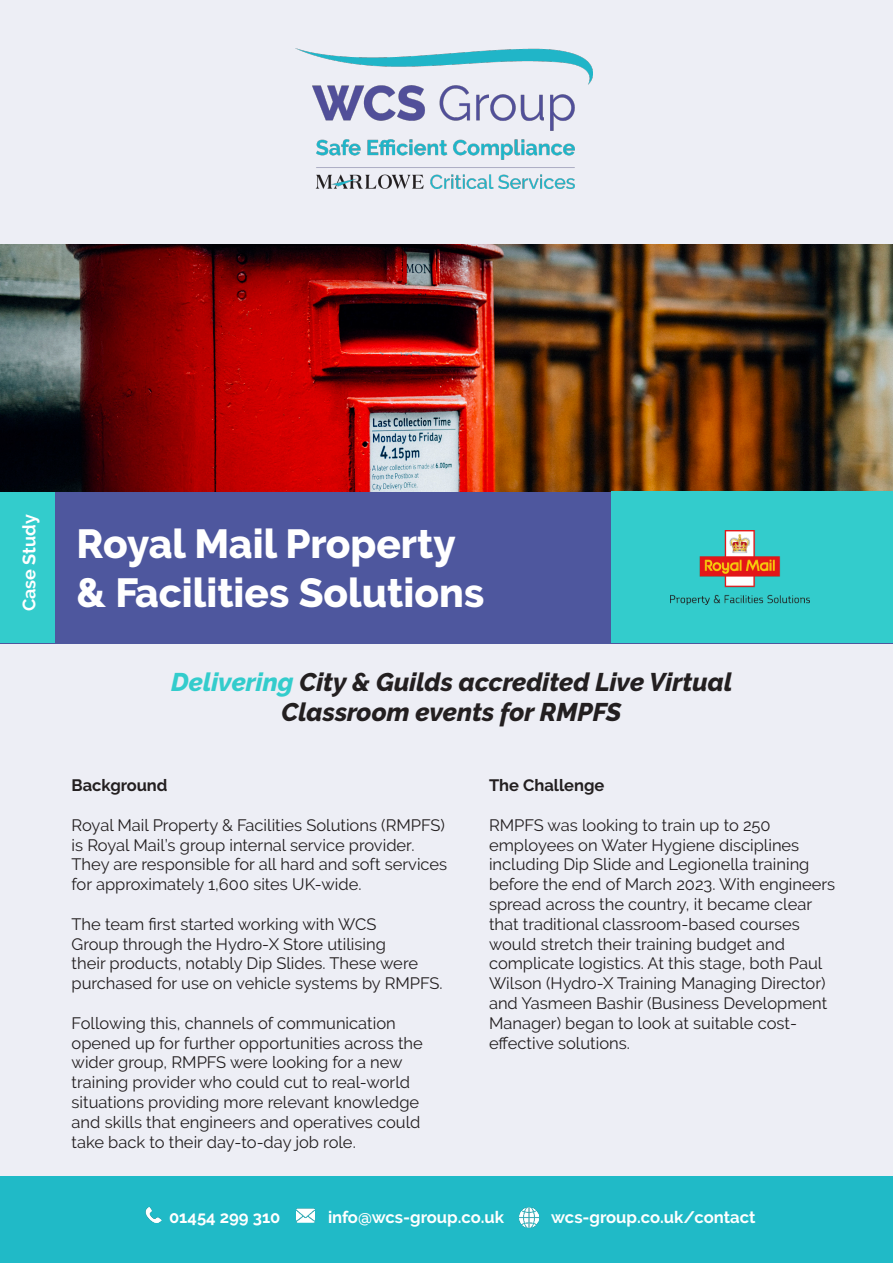
<style>
.page{position:relative;width:893px;height:1263px;background:#fff}
.page>*{position:absolute;margin:0;border:0;box-sizing:border-box;transform-origin:0 0}
.t1{font:800 40.5px "Raleway";color:#fff}
.t2{font:italic 800 25.5px "Raleway";color:#231f20}
.t3{font:700 18px "Raleway";color:#fff}
.t4{font:700 16.65px "Raleway";color:#fff}
.t5{font:16.5px/19.8px "Raleway";color:#231f20}
.t6{font:700 16.5px "Raleway";color:#231f20}
.s1{color:#3cc}
</style>
<div class="page">
<div style="left:0;top:1176px;width:893px;height:87px;background:#20bac7"></div>
<img style="left:145px;top:1207px;width:16px;height:16px">
<img style="left:296px;top:1208px;width:19px;height:15px">
<img style="left:520px;top:1208px;width:19px;height:19px">
<div style="left:1px;top:0;width:892px;height:1176px;background:#edeef5"></div>
<div style="left:0;top:484px;width:893px;height:159px;background:#4e579e"></div>
<img style="left:295px;top:48px;width:297px;height:141px">
<div style="left:0;top:483px;width:54px;height:160px;background:#3cc"></div>
<img style="left:0;top:244px;width:893px;height:247px">
<div style="left:612px;top:492px;width:281px;height:151px;background:#3cc"></div>
<img style="left:670px;top:531px;width:139px;height:73px">
<p class="t3" style="left:19px;top:611px;width:99px;rotate:-90deg">Case Study</p>
<p class="t1" style="left:77px;top:521px;width:381px">Royal Mail Property</p>
<p class="t1" style="left:77px;top:570px;width:409px">&amp; Facilities Solutions</p>
<p class="t2" style="left:171px;top:667px;width:563px"><span class="s1">Delivering</span> City &amp; Guilds accredited Live Virtual</p>
<p class="t2" style="left:281px;top:697px;width:341px">Classroom events for RMPFS</p>
<p class="t6" style="left:72px;top:776px;width:97px">Background</p>
<p class="t5" style="left:72px;top:815px;width:377px">Royal Mail Property &amp; Facilities Solutions (RMPFS) is Royal Mail’s group internal service provider.<br>They are responsible for all hard and soft services for approximately 1,600 sites UK-wide.</p>
<p class="t5" style="left:72px;top:914px;width:372px">The team first started working with WCS<br>Group through the Hydro-X Store utilising<br>their products, notably Dip Slides. These were purchased for use on vehicle systems by RMPFS.</p>
<p class="t5" style="left:72px;top:1013px;width:353px">Following this, channels of communication opened up for further opportunities across the wider group, RMPFS were looking for a new training provider who could cut to real-world situations providing more relevant knowledge and skills that engineers and operatives could take back to their day-to-day job role.</p>
<p class="t6" style="left:489px;top:776px;width:117px">The Challenge</p>
<p class="t5" style="left:489px;top:815px;width:348px">RMPFS was looking to train up to 250 employees on Water Hygiene disciplines including Dip Slide and Legionella training before the end of March 2023. With engineers spread across the country, it became clear that traditional classroom-based courses would stretch their training budget and complicate logistics. At this stage, both Paul Wilson (Hydro-X Training Managing Director) and Yasmeen Bashir (Business Development Manager) began to look at suitable cost&shy;effective solutions.</p>
<p class="t4" style="left:169px;top:1207px;width:113px">01454 299 310</p>
<p class="t4" style="left:328px;top:1207px;width:178px">info@wcs-group.co.uk</p>
<p class="t4" style="left:551px;top:1207px;width:206px">wcs-group.co.uk/contact</p>
</div>
